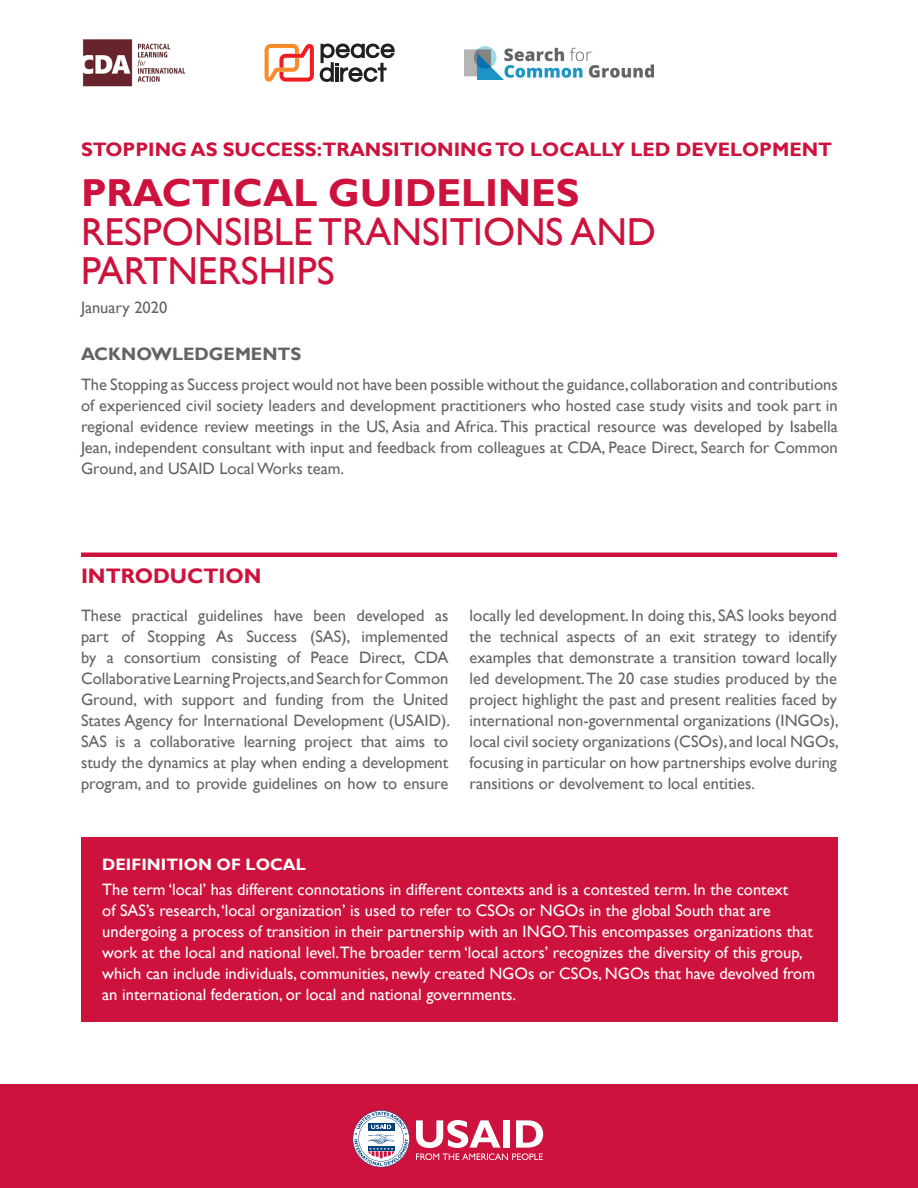
<style>
.page{position:relative;width:918px;height:1188px;background:#fff}
.page>*{position:absolute;margin:0;border:0;box-sizing:border-box;transform-origin:0 0}
.Main_headline{font:39px/39px "Gill Sans";color:#cd123d}
.Main_headline-2{font:700 39px "Gill Sans";color:#cd123d}
.Subhead{font:700 21px "Gill Sans";color:#cd123d}
.t1{font:700 19.5px "Gill Sans";color:#cd123d}
._3rd_level_heading{font:700 18px "Gill Sans";color:#676362}
.Body_text{font:16.5px/21px "Gill Sans";color:#676362;text-align:justify}
.Box_body{font:16.5px/21px "Gill Sans";color:#fff}
.Box_body-2{font:700 16.5px "Gill Sans";color:#fff}
</style>
<div class="page">
<img style="left:464px;top:46px;width:189px;height:33px">
<svg style="left:265px;top:44px;width:49px;height:38px"></svg>
<svg style="left:320px;top:44px;width:75px;height:38px"></svg>
<img style="left:83px;top:39px;width:103px;height:48px">
<div style="left:0;top:1085px;width:918px;height:103px;background:#cd123d"></div>
<svg style="left:416px;top:1120px;width:127px;height:40px"></svg>
<svg style="left:353px;top:1110px;width:57px;height:57px"></svg>
<hr style="left:81px;top:553px;width:756px;height:4px;background:#cd123d">
<div style="left:81px;top:837px;width:757px;height:184px;background:#cd123d"></div>
<p class="t1" style="left:81px;top:137px;width:753px">STOPPING AS SUCCESS:TRANSITIONING TO LOCALLY LED DEVELOPMENT</p>
<p class="Main_headline-2" style="left:81px;top:169px;width:500px">PRACTICAL GUIDELINES</p>
<p class="Main_headline" style="left:81px;top:213px;width:577px">RESPONSIBLE TRANSITIONS AND<br>PARTNERSHIPS</p>
<p class="Body_text" style="left:81px;top:298px;width:88px">January 2020</p>
<p class="_3rd_level_heading" style="left:81px;top:344px;width:222px">ACKNOWLEDGEMENTS</p>
<p class="Body_text" style="left:81px;top:374px;width:758px">The Stopping as Success project would not have been possible without the guidance, collaboration and contributions of experienced civil society leaders and development practitioners who hosted case study visits and took part in regional evidence review meetings in the US, Asia and Africa. This practical resource was developed by Isabella Jean, independent consultant with input and feedback from colleagues at CDA, Peace Direct, Search for Common Ground, and USAID Local Works team.</p>
<p class="Subhead" style="left:81px;top:563px;width:182px">INTRODUCTION</p>
<p class="Body_text" style="left:81px;top:605px;width:371px">These practical guidelines have been developed as part of Stopping As Success (SAS), implemented by a consortium consisting of Peace Direct, CDA Collaborative Learning Projects,and Search for Common Ground, with support and funding from the United States Agency for International Development (USAID).<br>SAS is a collaborative learning project that aims to study the dynamics at play when ending a development program, and to provide guidelines on how to ensure</p>
<p class="Body_text" style="left:470px;top:605px;width:371px">locally led development. In doing this, SAS looks beyond the technical aspects of an exit strategy to identify examples that demonstrate a transition toward locally led development. The 20 case studies produced by the project highlight the past and present realities faced by international non-governmental organizations (INGOs), local civil society organizations (CSOs), and local NGOs, focusing in particular on how partnerships evolve during ransitions or devolvement to local entities.</p>
<p class="Box_body-2" style="left:102px;top:854px;width:205px">DEIFINITION OF LOCAL</p>
<p class="Box_body" style="left:102px;top:879px;width:714px">The term ‘local’ has different connotations in different contexts and is a contested term. In the context<br>of SAS’s research, ‘local organization’ is used to refer to CSOs or NGOs in the global South that are undergoing a process of transition in their partnership with an INGO.This encompasses organizations that work at the local and national level.The broader term ‘local actors’ recognizes the diversity of this group, which can include individuals, communities, newly created NGOs or CSOs, NGOs that have devolved from an international federation, or local and national governments.</p>
</div>
